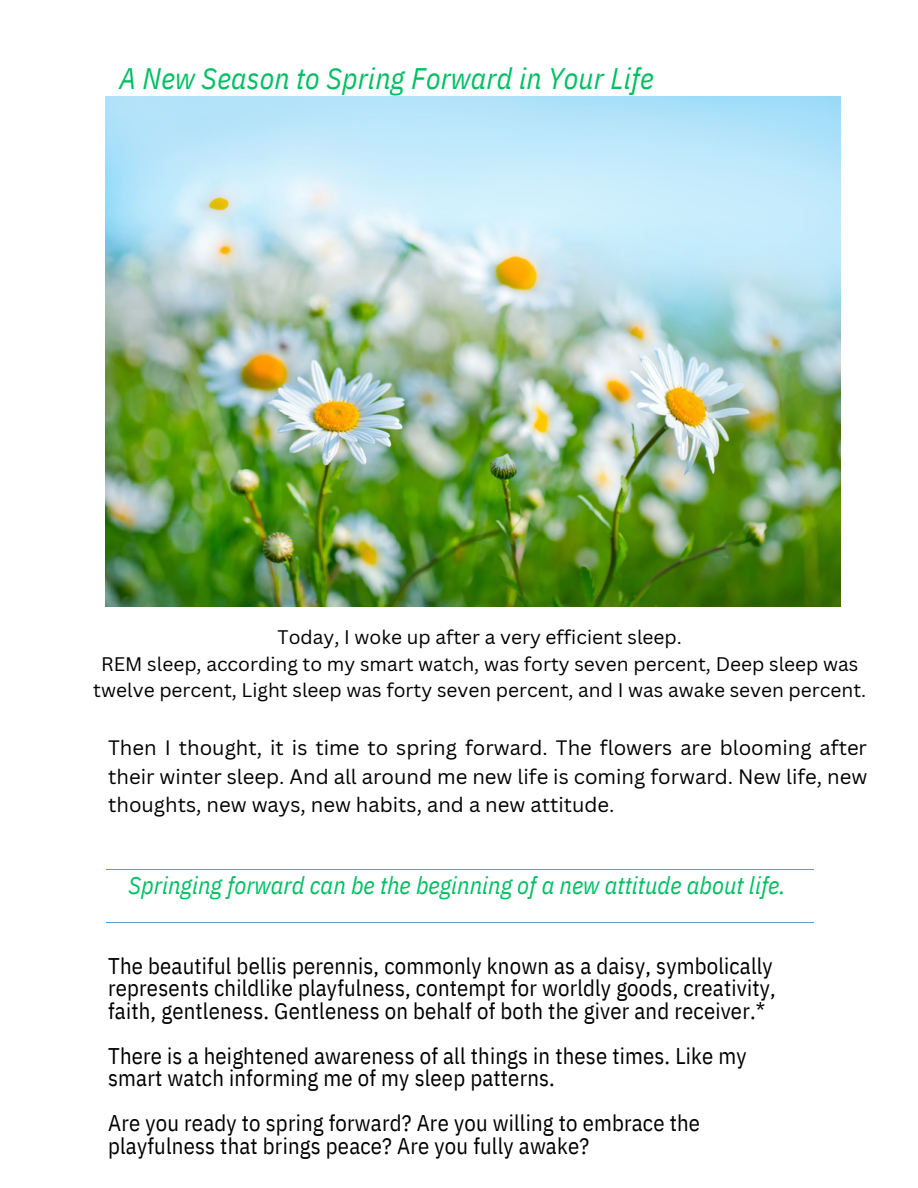
<style>
.page{position:relative;width:918px;height:1188px;background:#fff}
.page>*{position:absolute;margin:0;border:0;box-sizing:border-box;transform-origin:0 0}
.t1{font:italic 29.7px "IBM Plex Sans Cond";letter-spacing:.005em;color:#00bf63}
.t2{font:italic 24.3px "IBM Plex Sans Cond";color:#00bf63}
.t3{font:22.65px/22.5px "IBM Plex Sans Cond";letter-spacing:.01em;color:#000}
.t4{font:20.25px/28.2px "Canva Sans";color:#000;text-align:justify}
.t5{font:19.2px/26.5px "Canva Sans";color:#000;text-align:center}
</style>
<div class="page">
<hr style="left:106px;top:869px;width:707px;height:1px;background:#5b9bd5">
<hr style="left:106px;top:922px;width:707px;height:1px;background:#5b9bd5">
<img style="left:106px;top:97px;width:734px;height:509px">
<h1 class="t1" style="left:119px;top:59px;width:536px">A New Season to Spring Forward in Your Life</h1>
<p class="t5" style="left:93px;top:623px;width:774px">Today, I woke up after a very efficient sleep.<br>REM sleep, according to my smart watch, was forty seven percent, Deep sleep was twelve percent, Light sleep was forty seven percent, and I was awake seven percent.</p>
<p class="t4" style="left:108px;top:734px;width:761px">Then I thought, it is time to spring forward. The flowers are blooming after their winter sleep. And all around me new life is coming forward. New life, new thoughts, new ways, new habits, and a new attitude.</p>
<p class="t2" style="left:128px;top:869px;width:659px">Springing forward can be the beginning of a new attitude about life.</p>
<p class="t3" style="left:108px;top:954px;width:669px">The beautiful bellis perennis, commonly known as a daisy, symbolically represents childlike playfulness, contempt for worldly goods, creativity, faith, gentleness. Gentleness on behalf of both the giver and receiver.*</p>
<p class="t3" style="left:108px;top:1044px;width:640px">There is a heightened awareness of all things in these times. Like my smart watch informing me of my sleep patterns.</p>
<p class="t3" style="left:108px;top:1111px;width:594px">Are you ready to spring forward? Are you willing to embrace the playfulness that brings peace? Are you fully awake?</p>
</div>
